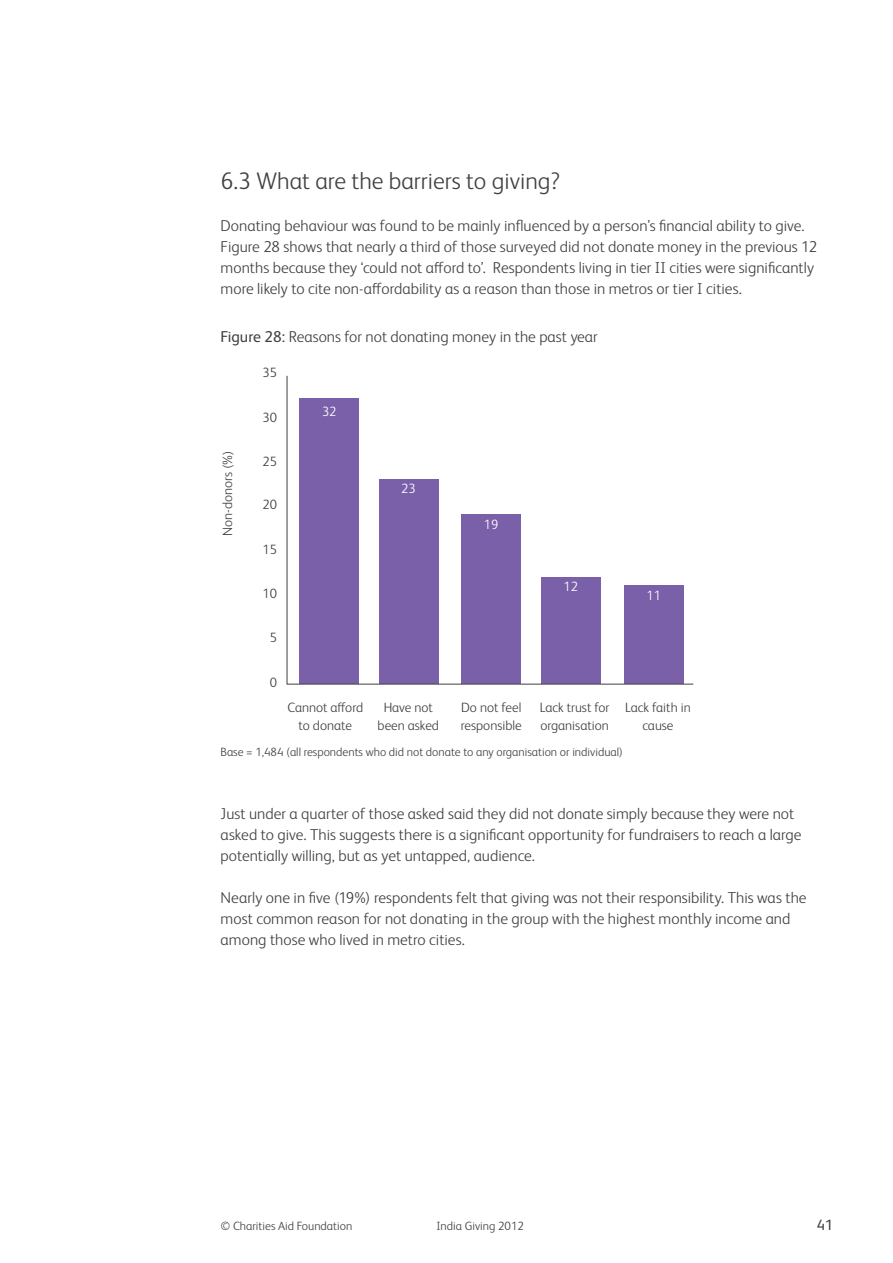
<style>
.page{position:relative;width:893px;height:1263px;background:#fff}
.page>*{position:absolute;margin:0;border:0;box-sizing:border-box;transform-origin:0 0}
.t1{font:300 24px "FS Albert Pro";color:#414042}
.t2{font:300 15.75px/21px "FS Albert Pro";color:#414042}
.t3{font:15px "FS Albert Pro";color:#414042}
.t4{font:300 13.5px/18px "FS Albert Pro";color:#414042;text-align:center}
.t5{font:300 13.5px "FS Albert Pro";color:#fff}
.t6{font:300 12px "FS Albert Pro";color:#414042}
.s1{font-weight:400}
</style>
<div class="page">
<div style="left:299px;top:398px;width:60px;height:286px;background:#7960a9"></div>
<hr style="left:287px;top:376px;width:1px;height:308px;background:#414042">
<div style="left:379px;top:479px;width:60px;height:205px;background:#7960a9"></div>
<div style="left:461px;top:514px;width:60px;height:170px;background:#7960a9"></div>
<div style="left:541px;top:577px;width:60px;height:107px;background:#7960a9"></div>
<div style="left:625px;top:585px;width:59px;height:99px;background:#7960a9"></div>
<hr style="left:287px;top:684px;width:406px;height:1px;background:#414042">
<h1 class="t1" style="left:221px;top:164px;width:341px">6.3 What are the barriers to giving?</h1>
<p class="t2" style="left:221px;top:214px;width:598px">Donating behaviour was found to be mainly influenced by a person’s financial ability to give.<br>Figure 28 shows that nearly a third of those surveyed did not donate money in the previous 12 months because they ‘could not afford to’. Respondents living in tier II cities were significantly more likely to cite non-affordability as a reason than those in metros or tier I cities.</p>
<p class="t2" style="left:220px;top:325px;width:379px"><span class="s1">Figure 28:</span> Reasons for not donating money in the past year</p>
<p class="t4" style="left:218px;top:536px;width:87px;rotate:-90deg">Non-donors (%)</p>
<p class="t4" style="left:263px;top:362px;width:16px">35</p>
<p class="t4" style="left:263px;top:407px;width:16px">30</p>
<p class="t4" style="left:263px;top:452px;width:16px">25</p>
<p class="t4" style="left:263px;top:494px;width:16px">20</p>
<p class="t4" style="left:263px;top:540px;width:16px">15</p>
<p class="t4" style="left:263px;top:584px;width:16px">10</p>
<p class="t4" style="left:270px;top:627px;width:9px">5</p>
<p class="t4" style="left:270px;top:673px;width:9px">0</p>
<p class="t5" style="left:322px;top:402px;width:16px">32</p>
<p class="t5" style="left:401px;top:479px;width:16px">23</p>
<p class="t5" style="left:484px;top:515px;width:16px">19</p>
<p class="t5" style="left:563px;top:577px;width:16px">12</p>
<p class="t5" style="left:647px;top:586px;width:16px">11</p>
<p class="t4" style="left:378px;top:697px;width:63px">Have not been asked</p>
<p class="t4" style="left:461px;top:697px;width:62px;text-align:left">Do not feel responsible</p>
<p class="t6" style="left:220px;top:743px;width:404px">Base = 1,484 (all respondents who did not donate to any organisation or individual)</p>
<p class="t4" style="left:287px;top:697px;width:77px">Cannot afford to donate</p>
<p class="t4" style="left:540px;top:697px;width:71px;text-align:left">Lack trust for organisation</p>
<p class="t4" style="left:625px;top:697px;width:67px">Lack faith in cause</p>
<p class="t2" style="left:221px;top:802px;width:582px">Just under a quarter of those asked said they did not donate simply because they were not asked to give. This suggests there is a significant opportunity for fundraisers to reach a large potentially willing, but as yet untapped, audience.</p>
<p class="t2" style="left:221px;top:886px;width:587px">Nearly one in five (19%) respondents felt that giving was not their responsibility. This was the most common reason for not donating in the group with the highest monthly income and among those who lived in metro cities.</p>
<p class="t6" style="left:220px;top:1217px;width:133px">© Charities Aid Foundation</p>
<p class="t6" style="left:436px;top:1217px;width:89px">India Giving 2012</p>
<p class="t3" style="left:817px;top:1214px;width:18px">41</p>
</div>
